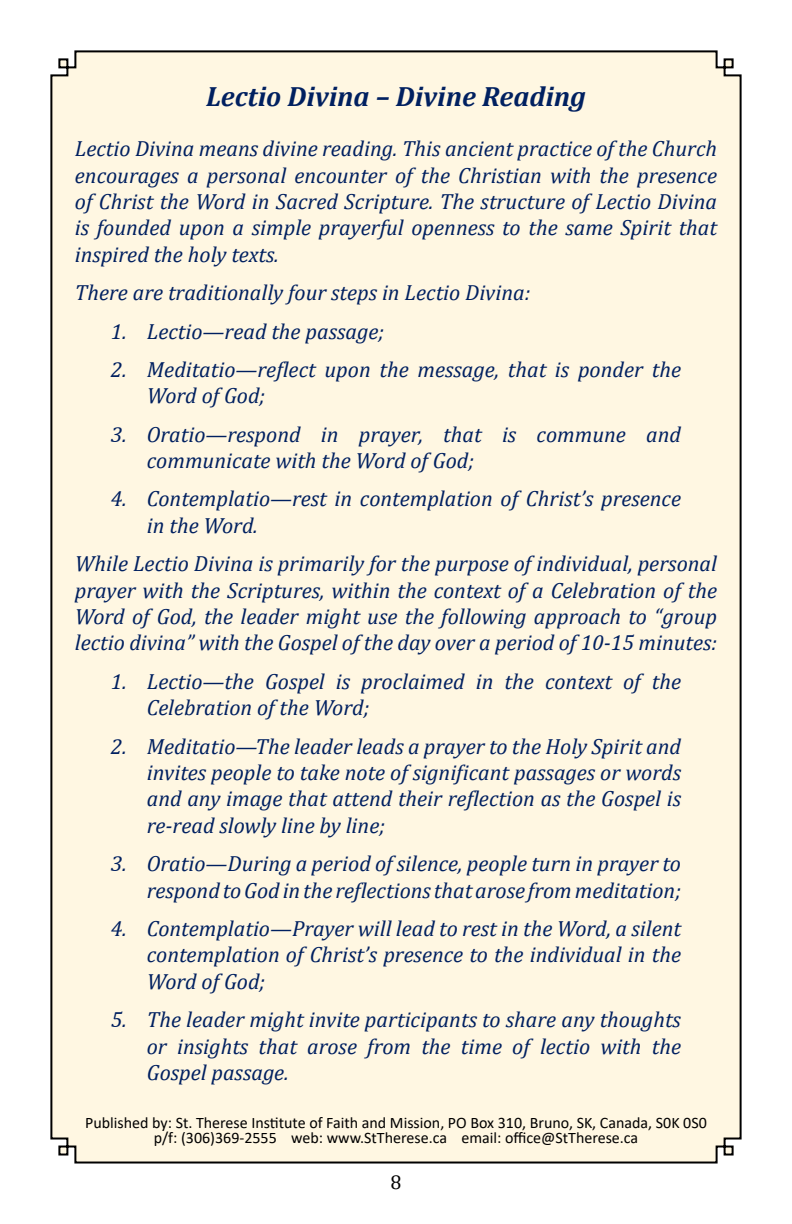
<style>
.page{position:relative;width:792px;height:1224px;background:#fff}
.page>*{position:absolute;margin:0;border:0;box-sizing:border-box;transform-origin:0 0}
.t1{font:italic 700 28px "Cambria";color:#002060}
.t2{font:italic 22px/26.4px "Cambria";color:#002060;text-align:justify}
.t3{font:20px "Cambria";color:#000}
.t4{font:16px/15.2px "Calibri";color:#000;text-align:center}
</style>
<div class="page">
<div style="left:50px;top:50px;width:692px;height:1114px;background:#fff7e2"></div>
<p class="t1" style="left:206px;top:76px;width:381px">Lectio Divina – Divine Reading</p>
<p class="t2" style="left:75px;top:134px;width:644px">Lectio Divina means divine reading. This ancient practice of the Church encourages a personal encounter of the Christian with the presence of Christ the Word in Sacred Scripture. The structure of Lectio Divina is founded upon a simple prayerful openness to the same Spirit that inspired the holy texts.</p>
<p class="t2" style="left:75px;top:278px;width:457px">There are traditionally four steps in Lectio Divina:</p>
<p class="t2" style="left:111px;top:317px;width:275px">1. Lectio—read the passage;</p>
<p class="t2" style="left:147px;top:355px;width:536px;text-indent:-36px">2. Meditatio—reflect upon the message, that is ponder the<br>Word of God;</p>
<p class="t2" style="left:147px;top:420px;width:536px;text-indent:-36px">3. Oratio—respond in prayer, that is commune and communicate with the Word of God;</p>
<p class="t2" style="left:147px;top:485px;width:536px;text-indent:-36px">4. Contemplatio—rest in contemplation of Christ’s presence in the Word.</p>
<p class="t2" style="left:75px;top:550px;width:644px">While Lectio Divina is primarily for the purpose of individual, personal prayer with the Scriptures, within the context of a Celebration of the Word of God, the leader might use the following approach to “group lectio divina” with the Gospel of the day over a period of 10-15 minutes:</p>
<p class="t2" style="left:147px;top:667px;width:536px;text-indent:-36px">1. Lectio—the Gospel is proclaimed in the context of the<br>Celebration of the Word;</p>
<p class="t2" style="left:147px;top:732px;width:536px;text-indent:-36px">2. Meditatio—The leader leads a prayer to the Holy Spirit and invites people to take note of significant passages or words and any image that attend their reflection as the Gospel is re-read slowly line by line;</p>
<p class="t2" style="left:111px;top:850px;width:572px;text-align:right">3. Oratio—During a period of silence, people turn in prayer to respond to God in the reflections that arose from meditation;</p>
<p class="t2" style="left:147px;top:914px;width:536px;text-indent:-36px">4. Contemplatio—Prayer will lead to rest in the Word, a silent contemplation of Christ’s presence to the individual in the Word of God;</p>
<p class="t2" style="left:147px;top:1006px;width:536px;text-indent:-36px">5. The leader might invite participants to share any thoughts or insights that arose from the time of lectio with the Gospel passage.</p>
<p class="t4" style="left:85px;top:1115px;width:623px">Published by: St. Therese Institute of Faith and Mission, PO Box 310, Bruno, SK, Canada, S0K 0S0 p/f: (306)369-2555 web: www.StTherese.ca email: office@StTherese.ca</p>
<p class="t3" style="left:390px;top:1171px;width:13px">8</p>
</div>
